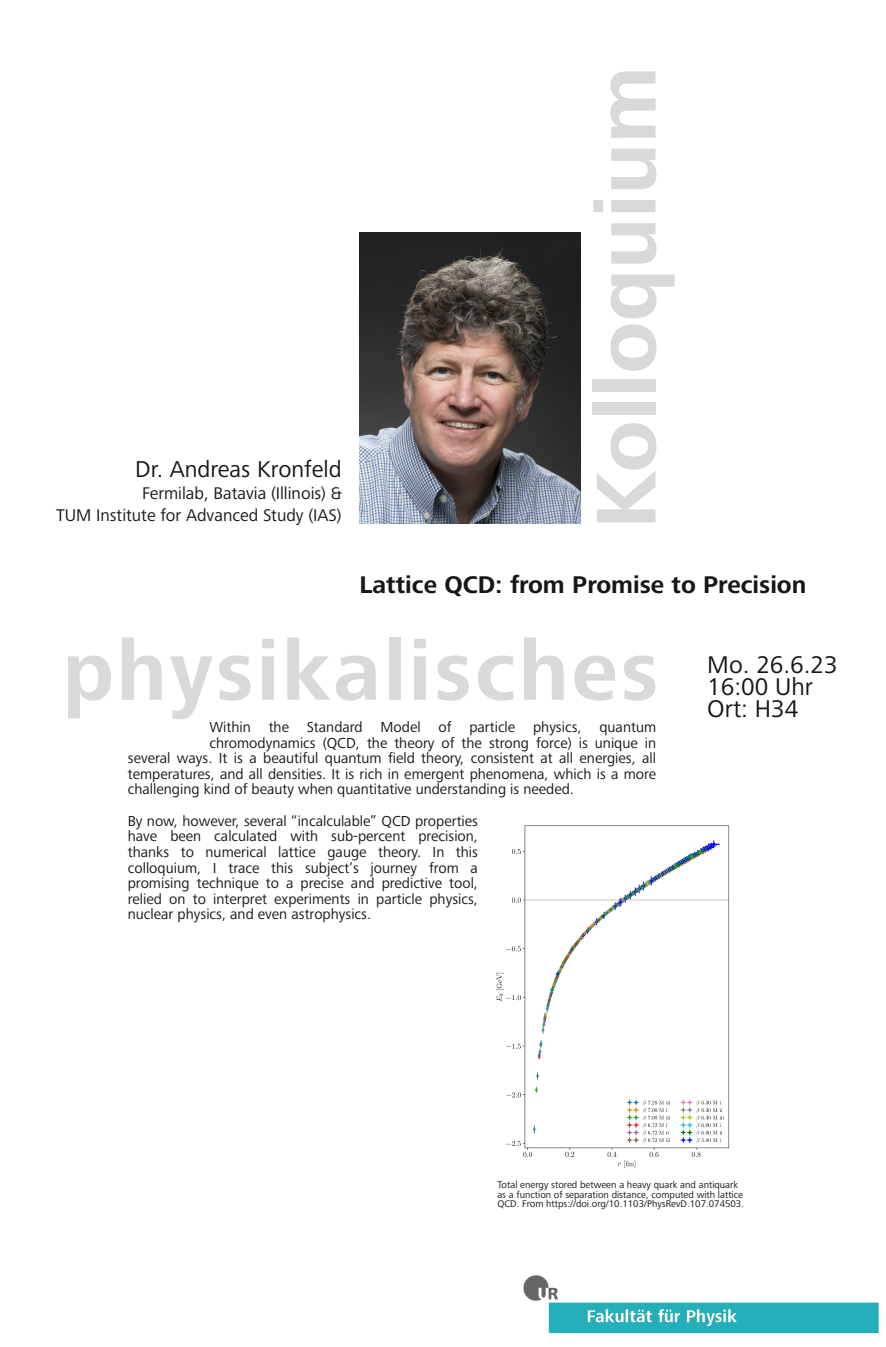
<style>
.page{position:relative;width:886px;height:1347px;background:#fff}
.page>*{position:absolute;margin:0;border:0;box-sizing:border-box;transform-origin:0 0}
.t1{font:700 88.12px "Frutiger Next LTW1 G";color:#d9d9d9}
.t2{font:700 86.25px "Frutiger Next LTW1 G";letter-spacing:.03em;color:#d9d9d9}
.t3{font:700 25px "Frutiger Next LTW1 G";color:#171615}
.t4{font:25px/21.9px "Frutiger Next LTW1 G";color:#171615}
.t5{font:23.75px "Frutiger Next LTW1 G";color:#171615}
.t6{font:17.5px/21.9px "Frutiger Next LTW1 G";color:#171615;text-align:right}
.t7{font:15px/15.6px "Frutiger Next LTW1 G";color:#171615;text-align:justify}
.t8{font:10px/9.4px "Frutiger Next LTW1 G";color:#171615}
</style>
<div class="page">
<img style="left:360px;top:232px;width:220px;height:291px">
<img style="left:496px;top:825px;width:234px;height:344px">
<img style="left:523px;top:1275px;width:355px;height:57px">
<h3 class="t5" style="left:135px;top:460px;width:208px">Dr. Andreas Kronfeld</h3>
<p class="t6" style="left:56px;top:484px;width:287px">Fermilab, Batavia (Illinois) &amp;<br>TUM Institute for Advanced Study (IAS)</p>
<h1 class="t1" style="left:592px;top:529px;width:464px;rotate:-90deg">Kolloquium</h1>
<h3 class="t3" style="left:359px;top:575px;width:448px">Lattice QCD: from Promise to Precision</h3>
<h2 class="t2" style="left:63px;top:637px;width:598px">physikalisches</h2>
<p class="t7" style="left:209px;top:720px;width:448px">Within the Standard Model of particle physics, quantum</p>
<p class="t7" style="left:209px;top:736px;width:448px">chromodynamics (QCD, the theory of the strong force) is unique in</p>
<p class="t7" style="left:128px;top:752px;width:530px">several ways. It is a beautiful quantum field theory, consistent at all energies, all</p>
<p class="t7" style="left:128px;top:767px;width:530px">temperatures, and all densities. It is rich in emergent phenomena, which is a more</p>
<p class="t7" style="left:128px;top:783px;width:448px">challenging kind of beauty when quantitative understanding is needed.</p>
<p class="t7" style="left:128px;top:814px;width:352px">By now, however, several “incalculable” QCD properties have been calculated with sub-percent precision, thanks to numerical lattice gauge theory. In this colloquium, I trace this subject’s journey from a promising technique to a precise and predictive tool, relied on to interpret experiments in particle physics, nuclear physics, and even astrophysics.</p>
<h3 class="t4" style="left:707px;top:657px;width:132px">Mo. 26.6.23<br>16:00 Uhr<br>Ort: H34</h3>
<p class="t8" style="left:497px;top:1181px;width:248px">Total energy stored between a heavy quark and antiquark as a function of separation distance, computed with lattice<br>QCD. From https://doi.org/10.1103/PhysRevD.107.074503.</p>
</div>
